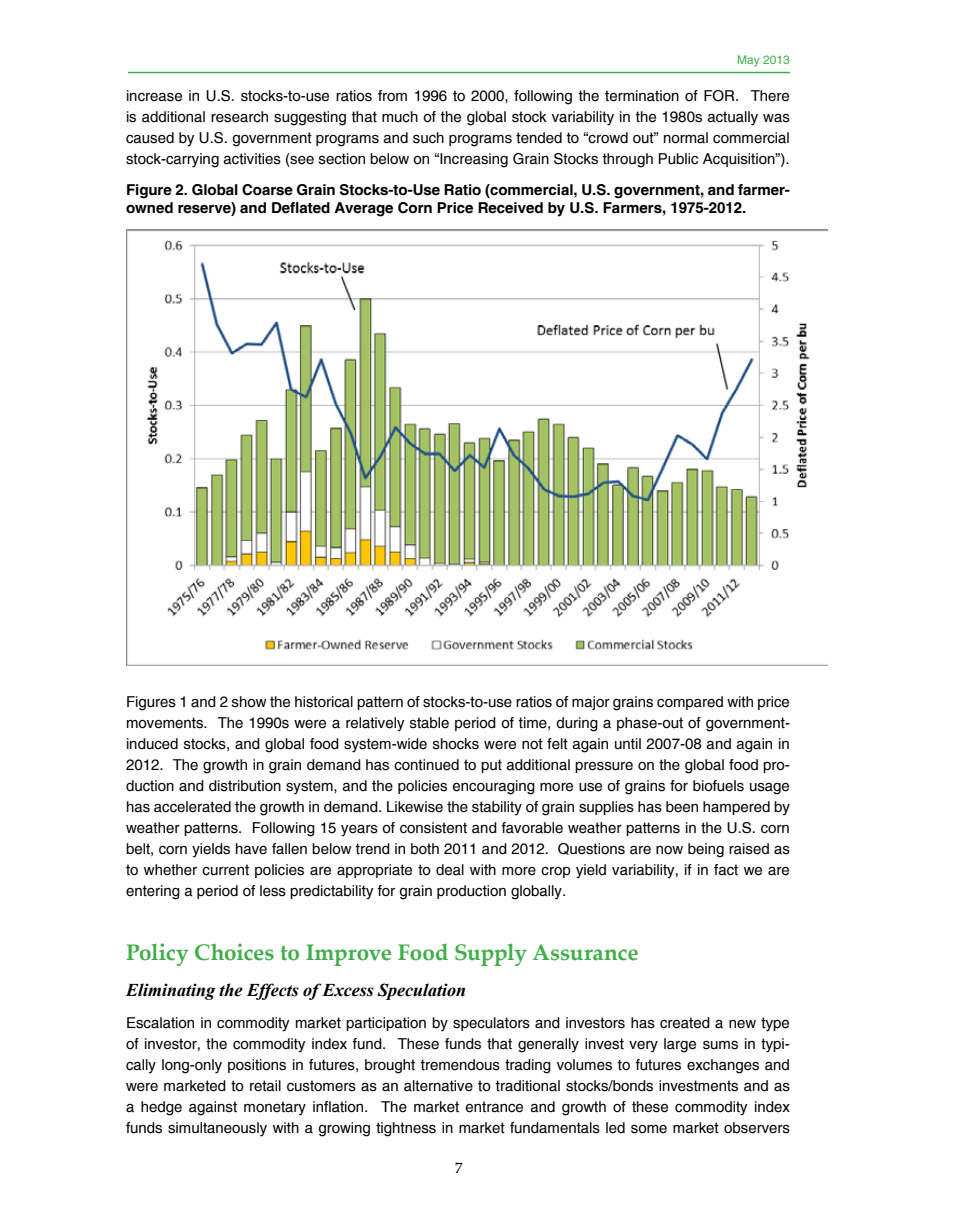
<style>
.page{position:relative;width:954px;height:1224px;background:#fff}
.page>*{position:absolute;margin:0;border:0;box-sizing:border-box;transform-origin:0 0}
.t1{font:700 22.5px "Palatino Linotype";letter-spacing:-.01em;color:#41ad49}
.t2{font:italic 700 18px "Times New Roman";color:#000}
.t3{font:15px/21px "Helvetica";color:#000;text-align:justify}
.t4{font:700 15px/18px "Helvetica";color:#000}
.t5{font:15px "Palatino Linotype";color:#000}
.t6{font:12px "Helvetica";color:#41ad49}
</style>
<div class="page">
<hr style="left:128px;top:72px;width:662px;height:1px;background:#41ad49">
<img style="left:126px;top:230px;width:702px;height:436px">
<p class="t6" style="left:737px;top:53px;width:54px">May 2013</p>
<p class="t3" style="left:126px;top:86px;width:665px">increase in U.S. stocks-to-use ratios from 1996 to 2000, following the termination of FOR. There is additional research suggesting that much of the global stock variability in the 1980s actually was caused by U.S. government programs and such programs tended to “crowd out” normal commercial stock-carrying activities (see section below on “Increasing Grain Stocks through Public Acquisition”).</p>
<p class="t4" style="left:126px;top:182px;width:665px">Figure 2. Global Coarse Grain Stocks-to-Use Ratio (commercial, U.S. government, and farmer&shy;owned reserve) and Deflated Average Corn Price Received by U.S. Farmers, 1975-2012.</p>
<p class="t3" style="left:126px;top:692px;width:666px">Figures 1 and 2 show the historical pattern of stocks-to-use ratios of major grains compared with price movements. The 1990s were a relatively stable period of time, during a phase-out of government&shy;induced stocks, and global food system-wide shocks were not felt again until 2007-08 and again in 2012. The growth in grain demand has continued to put additional pressure on the global food pro&shy;duction and distribution system, and the policies encouraging more use of grains for biofuels usage has accelerated the growth in demand. Likewise the stability of grain supplies has been hampered by weather patterns. Following 15 years of consistent and favorable weather patterns in the U.S. corn belt, corn yields have fallen below trend in both 2011 and 2012. Questions are now being raised as to whether current policies are appropriate to deal with more crop yield variability, if in fact we are entering a period of less predictability for grain production globally.</p>
<h1 class="t1" style="left:126px;top:937px;width:514px">Policy Choices to Improve Food Supply Assurance</h1>
<p class="t2" style="left:126px;top:978px;width:342px">Eliminating the Effects of Excess Speculation</p>
<p class="t3" style="left:126px;top:1013px;width:666px">Escalation in commodity market participation by speculators and investors has created a new type of investor, the commodity index fund. These funds that generally invest very large sums in typi&shy;cally long-only positions in futures, brought tremendous trading volumes to futures exchanges and were marketed to retail customers as an alternative to traditional stocks/bonds investments and as a hedge against monetary inflation. The market entrance and growth of these commodity index funds simultaneously with a growing tightness in market fundamentals led some market observers</p>
<p class="t5" style="left:455px;top:1157px;width:9px">7</p>
</div>
